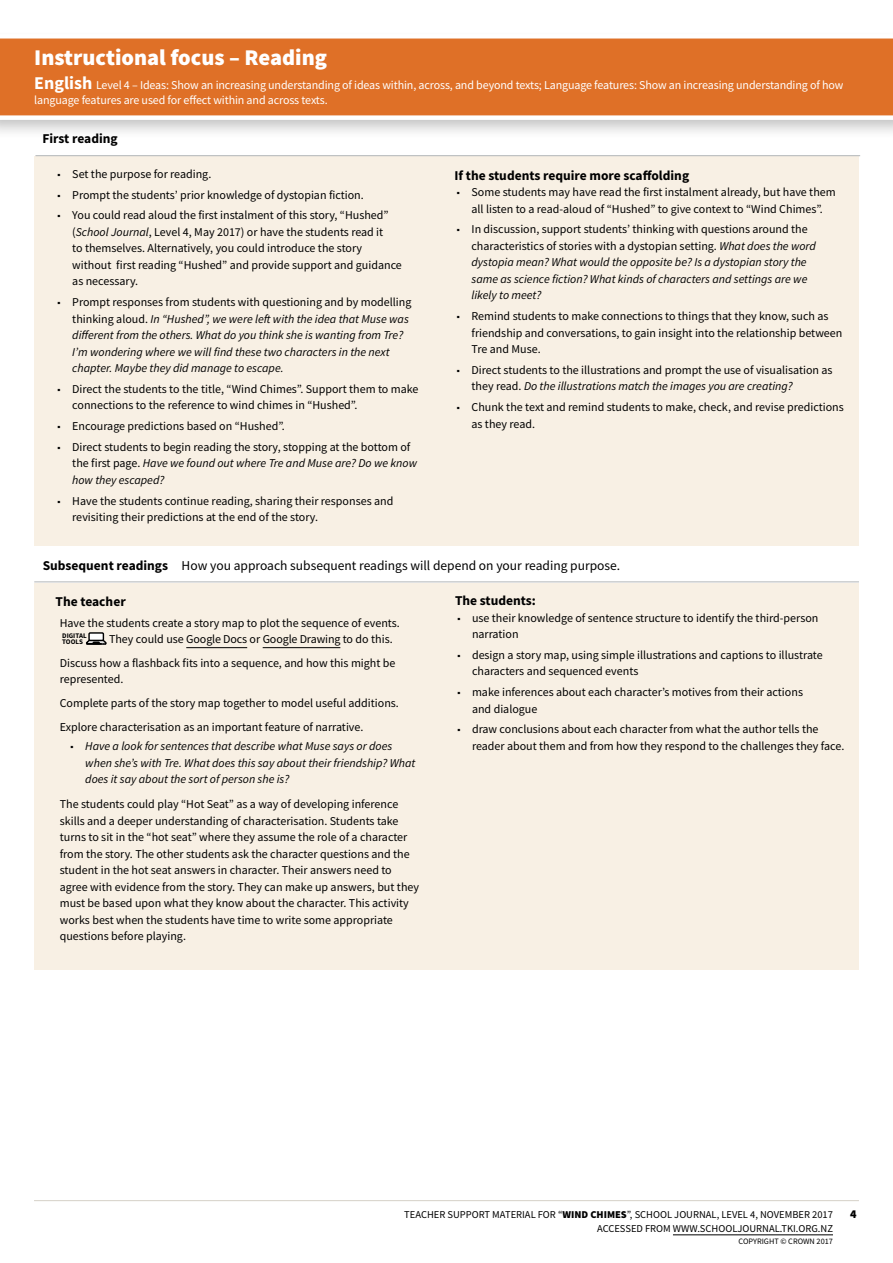
<style>
.page{position:relative;width:893px;height:1263px;background:#fff}
.page>*{position:absolute;margin:0;border:0;box-sizing:border-box;transform-origin:0 0}
.t1{font:900 22.5px "Source Sans Pro";color:#fff}
.t2{font:13.5px "Source Sans Pro";color:#000}
.t3{font:700 13.5px "Source Sans Pro";color:#000}
.t4{font:12px/16.5px "Source Sans Pro";color:#000}
.t5{font:italic 12px/16.5px "Source Sans Pro";color:#000}
.t6{font:12px/15px "Source Sans Pro";letter-spacing:-.01em;color:#fff}
.t7{font:900 12px "Source Sans Pro";color:#000}
.t8{font:10.5px/13.5px "Source Sans Pro";color:#000;text-align:right}
.t9{font:8.25px "Source Sans Pro";color:#000}
.t10{font:700 7.05px/5.7px "Source Sans Pro";color:#000}
.s1{font-weight:700;font-size:18px}
.s2{font-style:italic}
.s3{font-style:normal}
.s4{font-weight:700}
.s5{font-weight:900}
</style>
<div class="page">
<div style="left:34px;top:143px;width:825px;height:827px;background:#f8f0e4"></div>
<div style="left:34px;top:120px;width:826px;height:36px;background:#fff"></div>
<hr style="left:35px;top:155px;width:825px;height:1px;background:#b1b4b6">
<div style="left:34px;top:546px;width:825px;height:36px;background:#fff"></div>
<hr style="left:34px;top:581px;width:825px;height:1px;background:#b1b4b6">
<hr style="left:34px;top:1200px;width:825px;height:1px;background:#d6d1c8">
<hr style="left:673px;top:1234px;width:160px;height:1px;background:#000">
<div style="left:0;top:30px;width:893px;height:111px;background:#000;opacity:.25"></div>
<svg style="left:0;top:34px;width:893px;height:86px;background:#e27f3d"></svg>
<hr style="left:186px;top:647px;width:61px;height:1px;background:#000">
<hr style="left:263px;top:647px;width:77px;height:1px;background:#000">
<div style="left:89px;top:633px;width:14px;height:7px;background:#fff"></div>
<div style="left:88px;top:632px;width:16px;height:9px;border:1px solid #000"></div>
<svg style="left:86px;top:638px;width:21px;height:7px"></svg>
<h1 class="t1" style="left:34px;top:42px;width:294px">Instructional focus – Reading</h1>
<p class="t6" style="left:34px;top:77px;width:811px"><span class="s1">English</span> Level 4 – Ideas: Show an increasing understanding of ideas within, across, and beyond texts; Language features: Show an increasing understanding of how language features are used for effect within and across texts.</p>
<p class="t3" style="left:43px;top:129px;width:77px">First reading</p>
<p class="t4" style="left:55px;top:166px;width:158px">▪ Set the purpose for reading.</p>
<p class="t4" style="left:55px;top:186px;width:310px">▪ Prompt the students’ prior knowledge of dystopian fiction.</p>
<p class="t4" style="left:72px;top:207px;width:331px;text-indent:-17px">▪ You could read aloud the first instalment of this story, “Hushed” (<span class="s2">School Journal</span>, Level 4, May 2017) or have the students read it<br>to themselves. Alternatively, you could introduce the story without first reading “Hushed” and provide support and guidance as necessary.</p>
<p class="t5" style="left:72px;top:294px;width:341px;text-indent:-17px">▪ <span class="s3">Prompt responses from students with questioning and by modelling thinking aloud.</span> In “Hushed”, we were left with the idea that Muse was different from the others. What do you think she is wanting from Tre?<br>I’m wondering where we will find these two characters in the next chapter. Maybe they did manage to escape.</p>
<p class="t4" style="left:72px;top:380px;width:348px;text-indent:-17px">▪ Direct the students to the title, “Wind Chimes”. Support them to make connections to the reference to wind chimes in “Hushed”.</p>
<p class="t4" style="left:55px;top:418px;width:231px">▪ Encourage predictions based on “Hushed”.</p>
<p class="t4" style="left:72px;top:438px;width:346px;text-indent:-17px">▪ Direct students to begin reading the story, stopping at the bottom of the first page. <span class="s2">Have we found out where Tre and Muse are? Do we know how they escaped?</span></p>
<p class="t4" style="left:72px;top:492px;width:323px;text-indent:-17px">▪ Have the students continue reading, sharing their responses and revisiting their predictions at the end of the story.</p>
<p class="t3" style="left:454px;top:166px;width:236px">If the students require more scaffolding</p>
<p class="t4" style="left:454px;top:184px;width:383px;text-align:center">▪ Some students may have read the first instalment already, but have them all listen to a read-aloud of “Hushed” to give context to “Wind Chimes”.</p>
<p class="t5" style="left:471px;top:221px;width:346px;text-indent:-17px">▪ <span class="s3">In discussion, support students’ thinking with questions around the characteristics of stories with a dystopian setting.</span> What does the word dystopia mean? What would the opposite be? Is a dystopian story the same as science fiction? What kinds of characters and settings are we likely to meet?</p>
<p class="t4" style="left:471px;top:308px;width:372px;text-indent:-17px">▪ Remind students to make connections to things that they know, such as friendship and conversations, to gain insight into the relationship between<br>Tre and Muse.</p>
<p class="t4" style="left:471px;top:362px;width:363px;text-indent:-17px">▪ Direct students to the illustrations and prompt the use of visualisation as they read. <span class="s2">Do the illustrations match the images you are creating?</span></p>
<p class="t4" style="left:471px;top:399px;width:374px;text-indent:-17px">▪ Chunk the text and remind students to make, check, and revise predictions as they read.</p>
<p class="t2" style="left:43px;top:557px;width:579px"><span class="s4">Subsequent readings</span> How you approach subsequent readings will depend on your reading purpose.</p>
<p class="t3" style="left:56px;top:592px;width:72px">The teacher</p>
<p class="t4" style="left:60px;top:614px;width:342px">Have the students create a story map to plot the sequence of events.</p>
<p class="t10" style="left:62px;top:633px;width:26px">DIGITAL<br>TOOLS</p>
<p class="t3" style="left:455px;top:591px;width:82px">The students:</p>
<p class="t4" style="left:472px;top:609px;width:348px;text-indent:-17px">▪ use their knowledge of sentence structure to identify the third-person narration</p>
<p class="t4" style="left:472px;top:647px;width:352px;text-indent:-17px">▪ design a story map, using simple illustrations and captions to illustrate characters and sequenced events</p>
<p class="t4" style="left:472px;top:684px;width:333px;text-indent:-17px">▪ make inferences about each character’s motives from their actions and dialogue</p>
<p class="t4" style="left:472px;top:721px;width:374px;text-indent:-17px">▪ draw conclusions about each character from what the author tells the reader about them and from how they respond to the challenges they face.</p>
<p class="t4" style="left:60px;top:627px;width:337px;line-height:23.7px;text-align:right">They could use Google Docs or Google Drawing to do this.<br>Discuss how a flashback fits into a sequence, and how this might be</p>
<p class="t4" style="left:60px;top:667px;width:341px;line-height:23.7px">represented.<br>Complete parts of the story map together to model useful additions.<br>Explore characterisation as an important feature of narrative.</p>
<p class="t5" style="left:85px;top:738px;width:332px;text-indent:-17px">▪ Have a look for sentences that describe what Muse says or does when she’s with Tre. What does this say about their friendship? What does it say about the sort of person she is?</p>
<p class="t4" style="left:60px;top:796px;width:361px">The students could play “Hot Seat” as a way of developing inference skills and a deeper understanding of characterisation. Students take turns to sit in the “hot seat” where they assume the role of a character from the story. The other students ask the character questions and the student in the hot seat answers in character. Their answers need to agree with evidence from the story. They can make up answers, but they must be based upon what they know about the character. This activity works best when the students have time to write some appropriate questions before playing.</p>
<p class="t8" style="left:404px;top:1208px;width:430px">TEACHER SUPPORT MATERIAL FOR “<span class="s5">WIND CHIMES</span>”, SCHOOL JOURNAL, LEVEL 4, NOVEMBER 2017<br>ACCESSED FROM WWW.SCHOOLJOURNAL.TKI.ORG.NZ</p>
<p class="t9" style="left:739px;top:1236px;width:96px">COPYRIGHT © CROWN 2017</p>
<p class="t7" style="left:850px;top:1206px;width:8px">4</p>
</div>
